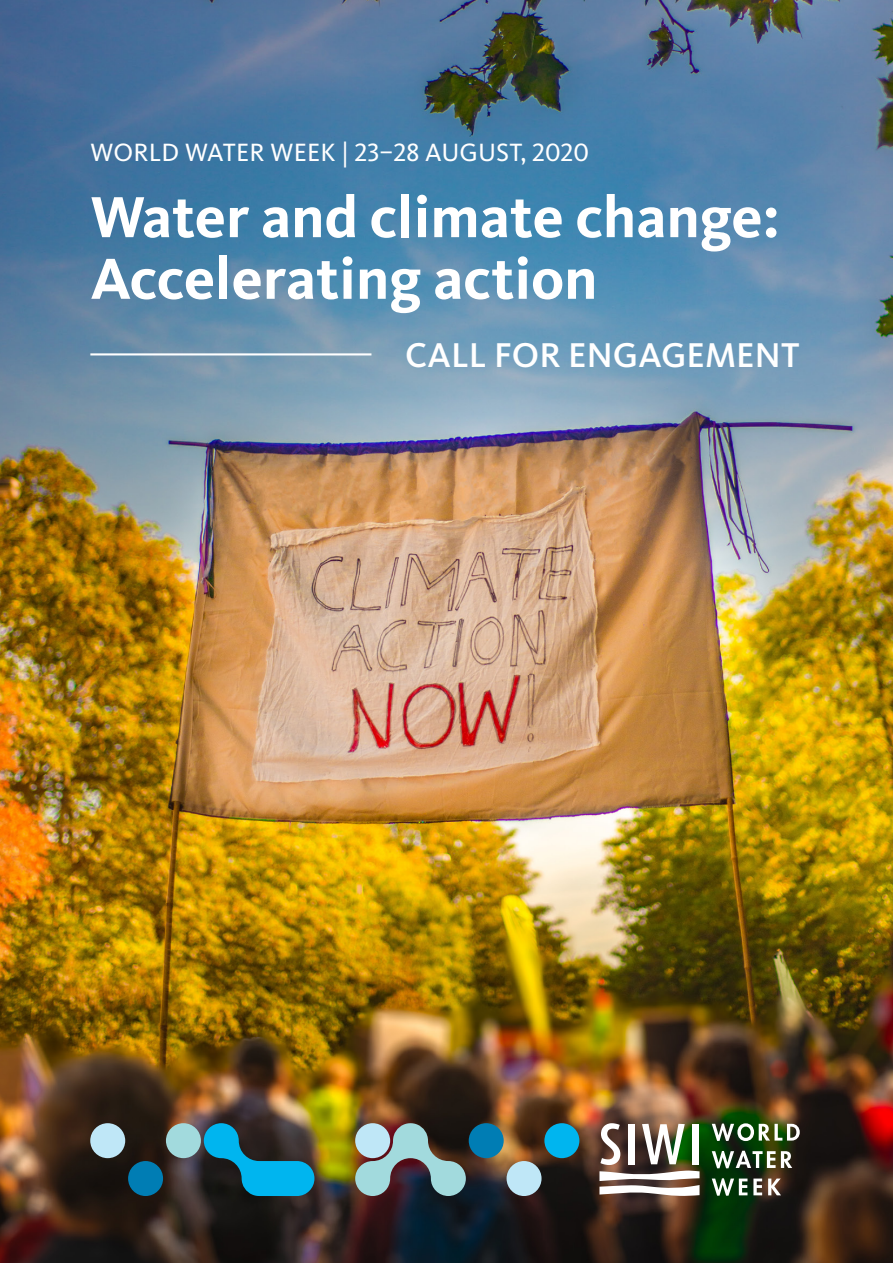
<style>
.page{position:relative;width:893px;height:1263px;background:#fff}
.page>*{position:absolute;margin:0;border:0;box-sizing:border-box;transform-origin:0 0}
.t1{font:700 60px/61.7px "Kievit OT";color:#fff}
.t2{font:500 35.7px "Kievit OT";letter-spacing:.005em;color:#fff}
.t3{font:25.95px "Kievit OT";letter-spacing:.005em;color:#fff}
</style>
<div class="page">
<img style="left:0;top:0;width:893px;height:1263px">
<svg style="left:712px;top:1123px;width:88px;height:18px"></svg>
<svg style="left:712px;top:1151px;width:80px;height:17px"></svg>
<svg style="left:712px;top:1178px;width:35px;height:18px"></svg>
<svg style="left:753px;top:1178px;width:9px;height:17px"></svg>
<svg style="left:768px;top:1178px;width:13px;height:17px"></svg>
<img style="left:599px;top:1123px;width:100px;height:73px">
<div style="left:692px;top:1124px;width:7px;height:40px;background:#fff"></div>
<hr style="left:90px;top:353px;width:281px;height:2px;background:#fff">
<svg style="left:355px;top:1123px;width:111px;height:73px;background:#6a797b"></svg>
<svg style="left:204px;top:1123px;width:110px;height:73px;background:#1a657d"></svg>
<div style="left:166px;top:1123px;width:35px;height:35px;background:#a2dadd;border-radius:50%"></div>
<div style="left:355px;top:1123px;width:35px;height:35px;background:#bfe7f7;border-radius:50%"></div>
<div style="left:544px;top:1123px;width:35px;height:35px;background:#00b5ef;border-radius:50%"></div>
<div style="left:90px;top:1123px;width:35px;height:35px;background:#bfe7f7;border-radius:50%"></div>
<div style="left:469px;top:1123px;width:35px;height:35px;background:#007db4;border-radius:50%"></div>
<div style="left:128px;top:1161px;width:35px;height:35px;background:#007db4;border-radius:50%"></div>
<div style="left:507px;top:1161px;width:35px;height:35px;background:#bfe7f7;border-radius:50%"></div>
<p class="t3" style="left:90px;top:138px;width:500px">WORLD WATER WEEK | 23–28 AUGUST, 2020</p>
<p class="t1" style="left:90px;top:186px;width:691px">Water and climate change:<br>Accelerating action</p>
<p class="t2" style="left:405px;top:335px;width:396px">CALL FOR ENGAGEMENT</p>
</div>
